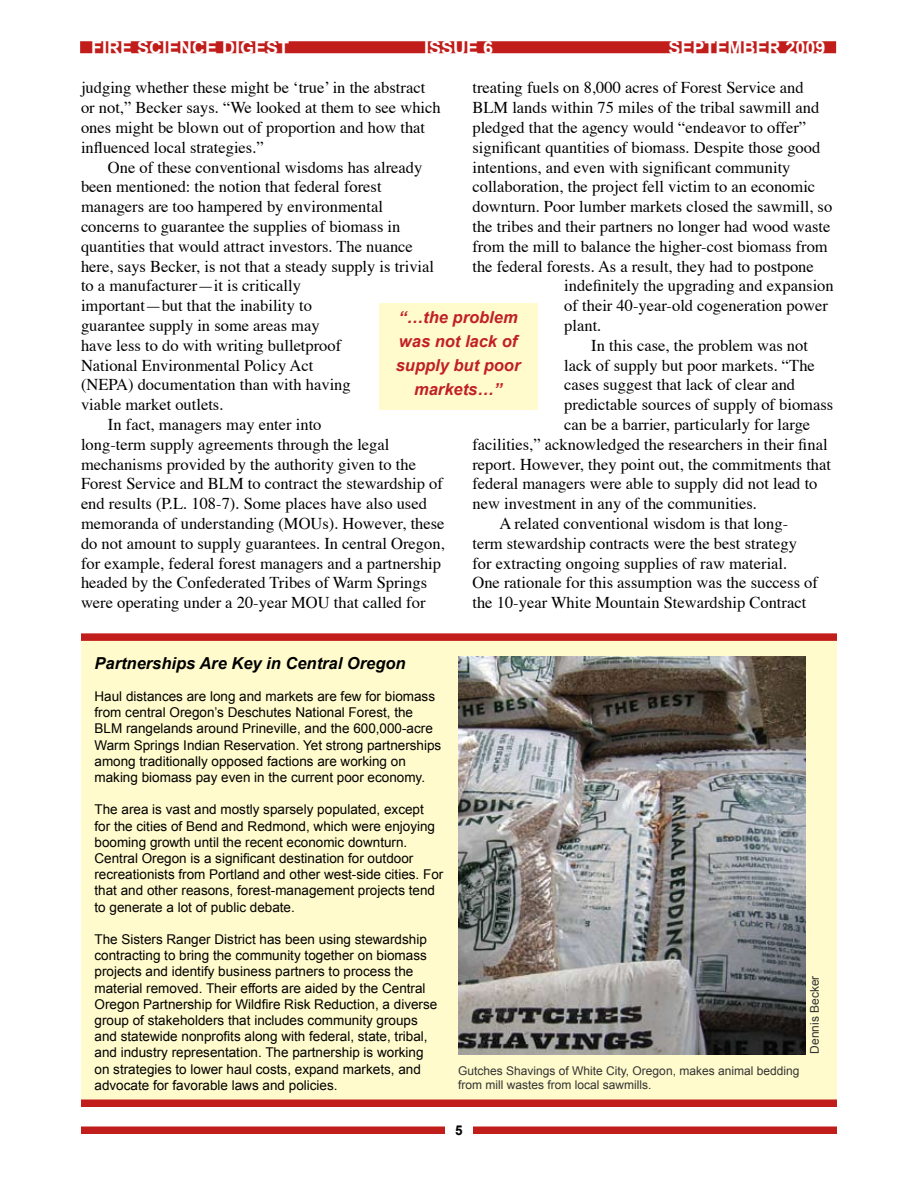
<style>
.page{position:relative;width:918px;height:1188px;background:#fff}
.page>*{position:absolute;margin:0;border:0;box-sizing:border-box;transform-origin:0 0}
.t1{font:700 18px "Arial";color:#fff}
.t2{font:16.5px/19.8px "Times";color:#000}
.t3{font:italic 700 16.5px/24px "Arial";color:#c12126;text-align:center}
.t4{font:italic 700 16.5px "Arial";color:#000}
.t5{font:13.5px/16.2px "Arial";color:#000}
.t6{font:700 13.5px "Arial";color:#000}
.t7{font:12px/14.4px "Arial";color:#333}
</style>
<div class="page">
<div style="left:81px;top:1126px;width:756px;height:8px;background:#c11d1b"></div>
<div style="left:446px;top:1116px;width:27px;height:32px;background:#fff"></div>
<div style="left:80px;top:41px;width:756px;height:12px;background:#c11d1b"></div>
<div style="left:379px;top:303px;width:158px;height:107px;background:#fffbcc"></div>
<div style="left:81px;top:638px;width:756px;height:468px;background:#fffbcc"></div>
<div style="left:81px;top:633px;width:756px;height:8px;background:#c11d1b"></div>
<div style="left:81px;top:1100px;width:756px;height:7px;background:#c11d1b"></div>
<img style="left:458px;top:657px;width:347px;height:397px">
<p class="t1" style="left:91px;top:35px;width:200px">FIRE SCIENCE DIGEST</p>
<p class="t1" style="left:424px;top:35px;width:71px">ISSUE 6</p>
<p class="t1" style="left:668px;top:35px;width:159px">SEPTEMBER 2009</p>
<p class="t2" style="left:81px;top:77px;width:361px">judging whether these might be ‘true’ in the abstract or not,” Becker says. “We looked at them to see which ones might be blown out of proportion and how that influenced local strategies.”</p>
<p class="t2" style="left:108px;top:156px;width:316px">One of these conventional wisdoms has already</p>
<p class="t2" style="left:81px;top:176px;width:302px">been mentioned: the notion that federal forest</p>
<p class="t2" style="left:81px;top:195px;width:303px">managers are too hampered by environmental</p>
<p class="t2" style="left:81px;top:215px;width:321px">concerns to guarantee the supplies of biomass in</p>
<p class="t2" style="left:81px;top:235px;width:333px">quantities that would attract investors. The nuance</p>
<p class="t2" style="left:81px;top:255px;width:355px">here, says Becker, is not that a steady supply is trivial</p>
<p class="t2" style="left:81px;top:275px;width:221px">to a manufacturer—it is critically</p>
<p class="t2" style="left:81px;top:294px;width:233px">important—but that the inability to</p>
<p class="t2" style="left:81px;top:314px;width:240px">guarantee supply in some areas may</p>
<p class="t2" style="left:81px;top:334px;width:262px">have less to do with writing bulletproof</p>
<p class="t2" style="left:81px;top:354px;width:234px">National Environmental Policy Act</p>
<p class="t2" style="left:81px;top:374px;width:271px">(NEPA) documentation than with having</p>
<p class="t2" style="left:81px;top:393px;width:144px">viable market outlets.</p>
<p class="t2" style="left:108px;top:413px;width:215px">In fact, managers may enter into</p>
<p class="t2" style="left:81px;top:433px;width:310px">long-term supply agreements through the legal</p>
<p class="t2" style="left:81px;top:453px;width:337px">mechanisms provided by the authority given to the</p>
<p class="t2" style="left:81px;top:473px;width:364px">Forest Service and BLM to contract the stewardship of</p>
<p class="t2" style="left:81px;top:492px;width:347px">end results (P.L. 108-7). Some places have also used</p>
<p class="t2" style="left:81px;top:512px;width:365px">memoranda of understanding (MOUs). However, these</p>
<p class="t2" style="left:81px;top:532px;width:365px">do not amount to supply guarantees. In central Oregon,</p>
<p class="t2" style="left:81px;top:552px;width:362px">for example, federal forest managers and a partnership</p>
<p class="t2" style="left:81px;top:572px;width:348px">headed by the Confederated Tribes of Warm Springs</p>
<p class="t2" style="left:81px;top:591px;width:346px">were operating under a 20-year MOU that called for</p>
<p class="t2" style="left:472px;top:77px;width:333px">treating fuels on 8,000 acres of Forest Service and</p>
<p class="t2" style="left:472px;top:96px;width:348px">BLM lands within 75 miles of the tribal sawmill and</p>
<p class="t2" style="left:472px;top:116px;width:335px">pledged that the agency would “endeavor to offer”</p>
<p class="t2" style="left:472px;top:136px;width:349px">significant quantities of biomass. Despite those good</p>
<p class="t2" style="left:472px;top:156px;width:320px">intentions, and even with significant community</p>
<p class="t2" style="left:472px;top:176px;width:344px">collaboration, the project fell victim to an economic</p>
<p class="t2" style="left:472px;top:195px;width:361px">downturn. Poor lumber markets closed the sawmill, so</p>
<p class="t2" style="left:472px;top:215px;width:359px">the tribes and their partners no longer had wood waste</p>
<p class="t2" style="left:472px;top:235px;width:357px">from the mill to balance the higher-cost biomass from</p>
<p class="t2" style="left:472px;top:255px;width:343px">the federal forests. As a result, they had to postpone</p>
<p class="t2" style="left:564px;top:275px;width:271px">indefinitely the upgrading and expansion</p>
<p class="t2" style="left:564px;top:294px;width:265px">of their 40-year-old cogeneration power</p>
<p class="t2" style="left:564px;top:314px;width:39px">plant.</p>
<p class="t2" style="left:591px;top:334px;width:218px">In this case, the problem was not</p>
<p class="t2" style="left:564px;top:354px;width:252px">lack of supply but poor markets. “The</p>
<p class="t2" style="left:564px;top:374px;width:232px">cases suggest that lack of clear and</p>
<p class="t2" style="left:564px;top:393px;width:270px">predictable sources of supply of biomass</p>
<p class="t2" style="left:564px;top:413px;width:247px">can be a barrier, particularly for large</p>
<p class="t2" style="left:472px;top:433px;width:357px">facilities,” acknowledged the researchers in their final</p>
<p class="t2" style="left:472px;top:453px;width:360px">report. However, they point out, the commitments that</p>
<p class="t2" style="left:472px;top:473px;width:347px">federal managers were able to supply did not lead to</p>
<p class="t2" style="left:472px;top:492px;width:286px">new investment in any of the communities.</p>
<p class="t2" style="left:499px;top:512px;width:290px">A related conventional wisdom is that long-</p>
<p class="t2" style="left:472px;top:532px;width:326px">term stewardship contracts were the best strategy</p>
<p class="t2" style="left:472px;top:552px;width:316px">for extracting ongoing supplies of raw material.</p>
<p class="t2" style="left:472px;top:572px;width:347px">One rationale for this assumption was the success of</p>
<p class="t2" style="left:472px;top:591px;width:335px">the 10-year White Mountain Stewardship Contract</p>
<p class="t3" style="left:396px;top:306px;width:126px">“…the problem was not lack of supply but poor markets…”</p>
<p class="t4" style="left:94px;top:652px;width:313px">Partnerships Are Key in Central Oregon</p>
<p class="t5" style="left:94px;top:688px;width:348px">Haul distances are long and markets are few for biomass from central Oregon’s Deschutes National Forest, the BLM rangelands around Prineville, and the 600,000-acre Warm Springs Indian Reservation. Yet strong partnerships among traditionally opposed factions are working on making biomass pay even in the current poor economy.</p>
<p class="t5" style="left:94px;top:802px;width:350px">The area is vast and mostly sparsely populated, except<br>for the cities of Bend and Redmond, which were enjoying booming growth until the recent economic downturn.<br>Central Oregon is a significant destination for outdoor recreationists from Portland and other west-side cities. For that and other reasons, forest-management projects tend to generate a lot of public debate.</p>
<p class="t5" style="left:94px;top:931px;width:344px">The Sisters Ranger District has been using stewardship contracting to bring the community together on biomass projects and identify business partners to process the material removed. Their efforts are aided by the Central Oregon Partnership for Wildfire Risk Reduction, a diverse group of stakeholders that includes community groups and statewide nonprofits along with federal, state, tribal, and industry representation. The partnership is working on strategies to lower haul costs, expand markets, and advocate for favorable laws and policies.</p>
<p class="t7" style="left:458px;top:1063px;width:343px">Gutches Shavings of White City, Oregon, makes animal bedding from mill wastes from local sawmills.</p>
<p class="t7" style="left:807px;top:1054px;width:80px;rotate:-90deg">Dennis Becker</p>
<p class="t6" style="left:455px;top:1122px;width:9px">5</p>
</div>
